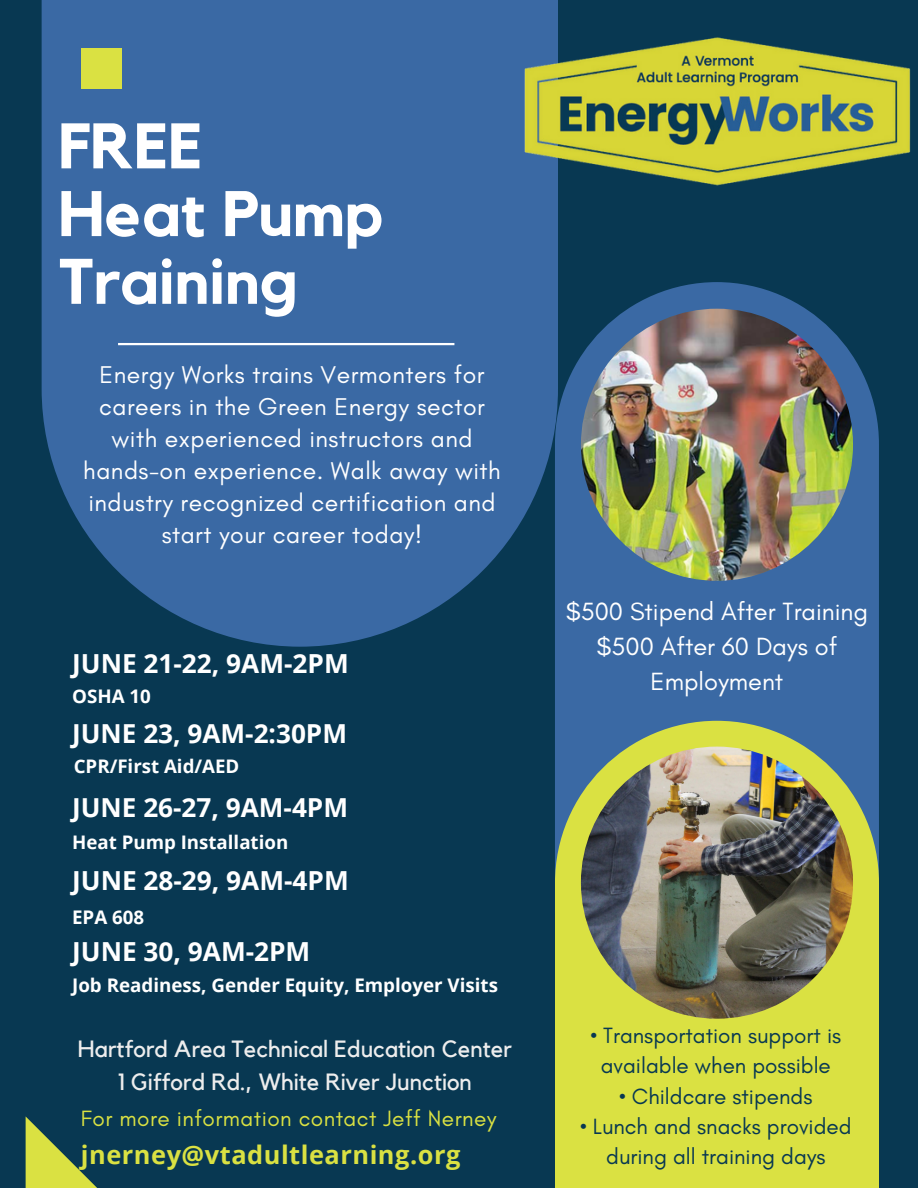
<style>
.page{position:relative;width:918px;height:1188px;background:#083852}
.page>*{position:absolute;margin:0;border:0;box-sizing:border-box;transform-origin:0 0}
.t1{font:700 63.45px/67.8px "Kollektif";color:#fff}
.t2{font:700 26.25px "Open Sans";color:#fff}
.t3{font:25.35px/35px "Glacial Indifference";color:#fff;text-align:center}
.t4{font:700 25.35px "Open Sans";letter-spacing:.02em;color:#dae142}
.t5{font:24.75px/32px "Glacial Indifference";letter-spacing:.02em;color:#fff;text-align:center}
.t6{font:23.4px "Kollektif";color:#ededed}
.t7{font:22.5px/30.3px "Glacial Indifference";color:#083852;text-align:center}
.t8{font:22.5px "Glacial Indifference";letter-spacing:.02em;color:#dae142}
.t9{font:700 18.75px "Open Sans";color:#fff}
</style>
<div class="page">
<div style="left:555px;top:282px;width:324px;height:791px;background:#3a69a4;border-radius:162px"></div>
<svg style="left:42px;top:0;width:516px;height:647px;background:#35649c"></svg>
<svg style="left:555px;top:721px;width:324px;height:467px;background:#c6d24d"></svg>
<img style="left:581px;top:747px;width:272px;height:272px;border-radius:50%">
<img style="left:581px;top:309px;width:272px;height:272px;border-radius:50%">
<div style="left:81px;top:48px;width:41px;height:41px;background:#dae142"></div>
<svg style="left:26px;top:1117px;width:71px;height:71px"></svg>
<hr style="left:118px;top:343px;width:336px;height:2px;background:#fff">
<img style="left:494px;top:14px;width:417px;height:194px">
<p class="t1" style="left:58px;top:115px;width:146px">FREE</p>
<p class="t1" style="left:58px;top:183px;width:325px">Heat Pump<br>Training</p>
<p class="t5" style="left:99px;top:358px;width:387px;text-align:left">Energy Works trains Vermonters for careers in the Green Energy sector</p>
<p class="t5" style="left:83px;top:422px;width:419px">with experienced instructors and hands-on experience. Walk away with</p>
<p class="t5" style="left:88px;top:486px;width:409px">industry recognized certification and start your career today!</p>
<p class="t2" style="left:72px;top:645px;width:278px">JUNE 21-22, 9AM-2PM</p>
<p class="t9" style="left:72px;top:683px;width:80px">OSHA 10</p>
<p class="t2" style="left:72px;top:715px;width:276px">JUNE 23, 9AM-2:30PM</p>
<p class="t9" style="left:74px;top:753px;width:167px">CPR/First Aid/AED</p>
<p class="t2" style="left:72px;top:789px;width:277px">JUNE 26-27, 9AM-4PM</p>
<p class="t9" style="left:72px;top:829px;width:218px">Heat Pump Installation</p>
<p class="t2" style="left:72px;top:862px;width:278px">JUNE 28-29, 9AM-4PM</p>
<p class="t9" style="left:72px;top:904px;width:74px">EPA 608</p>
<p class="t2" style="left:72px;top:933px;width:240px">JUNE 30, 9AM-2PM</p>
<p class="t9" style="left:72px;top:972px;width:427px">Job Readiness, Gender Equity, Employer Visits</p>
<p class="t6" style="left:78px;top:1038px;width:436px">Hartford Area Technical Education Center</p>
<p class="t6" style="left:118px;top:1071px;width:355px">1 Gifford Rd., White River Junction</p>
<p class="t8" style="left:81px;top:1104px;width:417px">For more information contact Jeff Nerney</p>
<p class="t4" style="left:81px;top:1137px;width:381px">jnerney@vtadultlearning.org</p>
<p class="t3" style="left:566px;top:594px;width:304px">$500 Stipend After Training</p>
<p class="t3" style="left:597px;top:629px;width:242px">$500 After 60 Days of<br>Employment</p>
<p class="t7" style="left:590px;top:1020px;width:252px">• Transportation support is available when possible</p>
<p class="t7" style="left:619px;top:1080px;width:195px">• Childcare stipends</p>
<p class="t7" style="left:580px;top:1111px;width:273px">• Lunch and snacks provided during all training days</p>
</div>
